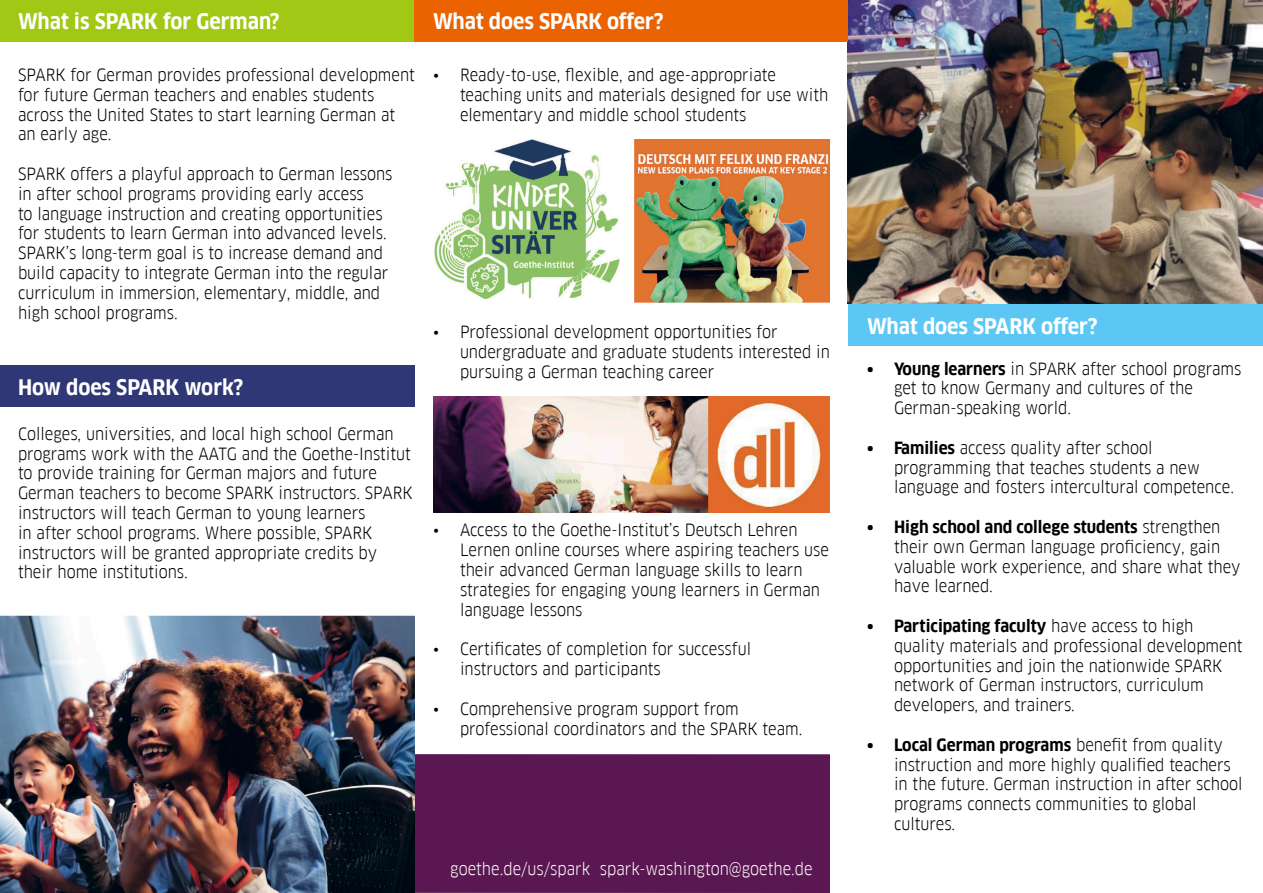
<style>
.page{position:relative;width:1263px;height:893px;background:#fff}
.page>*{position:absolute;margin:0;border:0;box-sizing:border-box;transform-origin:0 0}
.t1{font:700 21px "Goethe FF Clan";color:#fff}
.t2{font:16.5px/19.8px "Goethe FF Clan";color:#000}
.t3{font:16.5px "Goethe FF Clan";color:#fff}
.s1{font-weight:700}
</style>
<div class="page">
<img style="left:848px;top:0;width:415px;height:304px">
<img style="left:434px;top:140px;width:396px;height:163px">
<img style="left:433px;top:396px;width:397px;height:117px">
<img style="left:0;top:616px;width:415px;height:277px">
<div style="left:0;top:0;width:415px;height:41px;background:#a0c814"></div>
<div style="left:0;top:366px;width:415px;height:41px;background:#2f3776"></div>
<div style="left:415px;top:0;width:433px;height:41px;background:#eb6300"></div>
<div style="left:848px;top:305px;width:415px;height:41px;background:#5cc7f4"></div>
<div style="left:415px;top:754px;width:415px;height:139px;background:#5a1751"></div>
<p class="t1" style="left:18px;top:9px;width:263px">What is SPARK for German?</p>
<p class="t1" style="left:433px;top:9px;width:232px">What does SPARK offer?</p>
<p class="t2" style="left:18px;top:65px;width:398px">SPARK for German provides professional development for future German teachers and enables students across the United States to start learning German at an early age.</p>
<p class="t2" style="left:18px;top:164px;width:376px">SPARK offers a playful approach to German lessons in after school programs providing early access<br>to language instruction and creating opportunities for students to learn German into advanced levels.<br>SPARK’s long-term goal is to increase demand and build capacity to integrate German into the regular curriculum in immersion, elementary, middle, and high school programs.</p>
<p class="t1" style="left:18px;top:375px;width:227px">How does SPARK work?</p>
<p class="t2" style="left:18px;top:424px;width:396px">Colleges, universities, and local high school German programs work with the AATG and the Goethe-Institut to provide training for German majors and future German teachers to become SPARK instructors. SPARK instructors will teach German to young learners<br>in after school programs. Where possible, SPARK instructors will be granted appropriate credits by their home institutions.</p>
<p class="t2" style="left:460px;top:65px;width:370px;text-indent:-27px">• Ready-to-use, flexible, and age-appropriate teaching units and materials designed for use with elementary and middle school students</p>
<p class="t2" style="left:460px;top:322px;width:371px;text-indent:-27px">• Professional development opportunities for undergraduate and graduate students interested in pursuing a German teaching career</p>
<p class="t2" style="left:460px;top:520px;width:371px;text-indent:-27px">• Access to the Goethe-Institut’s Deutsch Lehren Lernen online courses where aspiring teachers use their advanced German language skills to learn strategies for engaging young learners in German language lessons</p>
<p class="t2" style="left:460px;top:639px;width:293px;text-indent:-27px">• Certificates of completion for successful instructors and participants</p>
<p class="t2" style="left:460px;top:699px;width:344px;text-indent:-27px">• Comprehensive program support from professional coordinators and the SPARK team.</p>
<p class="t3" style="left:450px;top:859px;width:364px">goethe.de/us/spark spark-washington@goethe.de</p>
<p class="t1" style="left:867px;top:314px;width:232px">What does SPARK offer?</p>
<p class="t2" style="left:894px;top:359px;width:349px;text-indent:-27px"><span class="s1">• Young learners</span> in SPARK after school programs get to know Germany and cultures of the<br>German-speaking world.</p>
<p class="t2" style="left:894px;top:438px;width:342px;text-indent:-27px"><span class="s1">• Families</span> access quality after school programming that teaches students a new language and fosters intercultural competence.</p>
<p class="t2" style="left:894px;top:517px;width:348px;text-indent:-27px"><span class="s1">• High school and college students</span> strengthen their own German language proficiency, gain valuable work experience, and share what they have learned.</p>
<p class="t2" style="left:894px;top:616px;width:350px;text-indent:-27px"><span class="s1">• Participating faculty</span> have access to high quality materials and professional development opportunities and join the nationwide SPARK network of German instructors, curriculum developers, and trainers.</p>
<p class="t2" style="left:894px;top:735px;width:350px;text-indent:-27px"><span class="s1">• Local German programs</span> benefit from quality instruction and more highly qualified teachers in the future. German instruction in after school programs connects communities to global cultures.</p>
</div>
